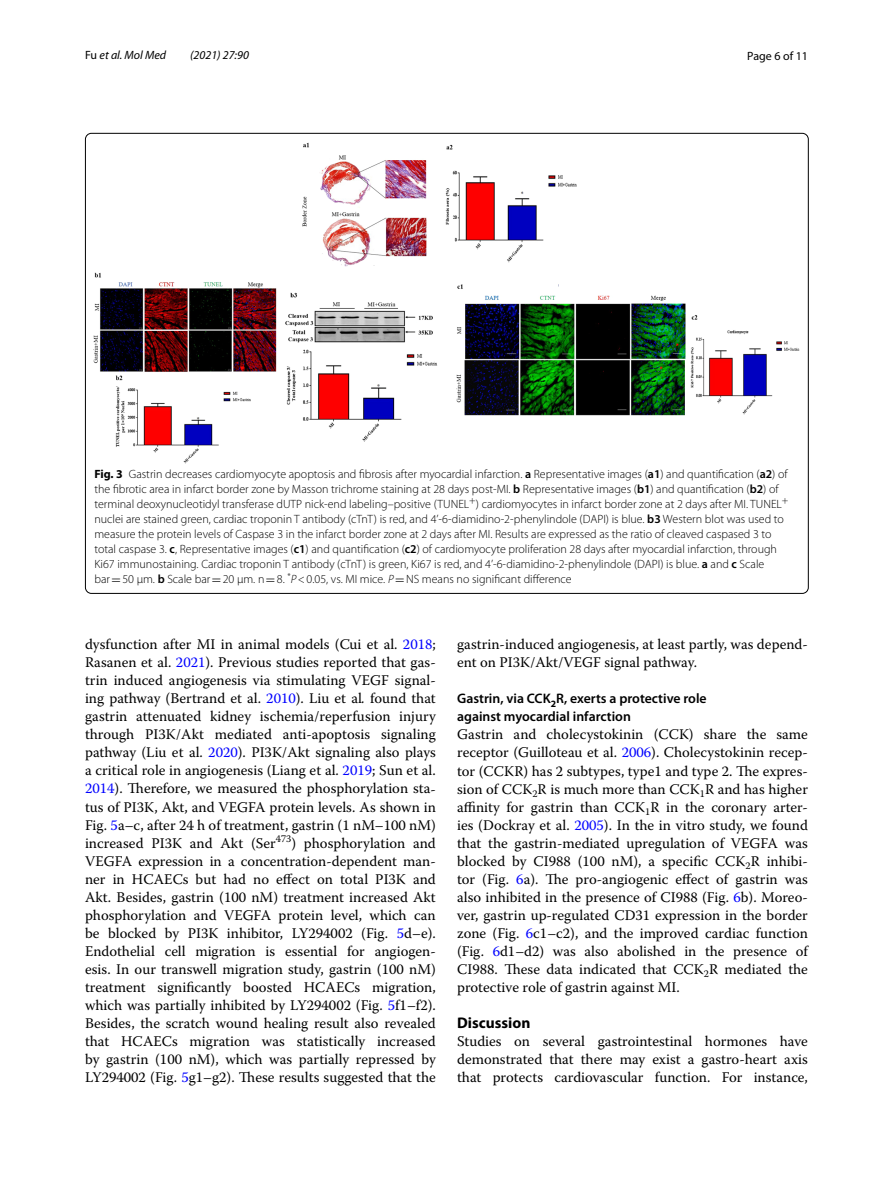
<style>
.page{position:relative;width:893px;height:1187px;background:#fff}
.page>*{position:absolute;margin:0;border:0;box-sizing:border-box;transform-origin:0 0}
.t1{font:700 15.45px "Myriad Pro";color:#000}
.t2{font:14.7px/18px "Warnock Pro";color:#000;text-align:justify}
.t3{font:600 13.8px/18px "Myriad Pro";color:#000}
.t4{font:300 12px/15px "Myriad Pro";color:#000}
.t5{font:italic 12px "Myriad Pro";color:#000}
.t6{font:12px "Myriad Pro";color:#000}
.s1{font-style:normal}
.s2{font-weight:700}
.s3{font-weight:600}
.s4{font-family:"MTSY";font-weight:400}
.s5{font-style:italic}
.s6{color:#00f}
</style>
<div class="page">
<img style="left:94px;top:142px;width:706px;height:321px">
<p class="t5" style="left:85px;top:48px;width:83px"><span class="s1">Fu</span> et al. Mol Med</p>
<p class="t5" style="left:190px;top:48px;width:60px">(2021) 27:90</p>
<p class="t6" style="left:747px;top:48px;width:62px">Page 6 of 11</p>
<p class="t4" style="left:94px;top:467px;width:696px"><span class="s2">Fig. 3</span> Gastrin decreases cardiomyocyte apoptosis and fibrosis after myocardial infarction. <span class="s3">a</span> Representative images (<span class="s3">a1</span>) and quantification (<span class="s3">a2</span>) of the fibrotic area in infarct border zone by Masson trichrome staining at 28 days post-MI. <span class="s3">b</span> Representative images (<span class="s3">b1</span>) and quantification (<span class="s3">b2</span>) of terminal deoxynucleotidyl transferase dUTP nick-end labeling–positive (TUNEL<sup>+</sup>) cardiomyocytes in infarct border zone at 2 days after MI. TUNEL<sup>+ </sup>nuclei are stained green, cardiac troponin T antibody (cTnT) is red, and 4’-6-diamidino-2-phenylindole (DAPI) is blue. <span class="s3">b3</span> Western blot was used to measure the protein levels of Caspase 3 in the infarct border zone at 2 days after MI. Results are expressed as the ratio of cleaved caspased 3 to total caspase 3. <span class="s3">c</span>, Representative images (<span class="s3">c1</span>) and quantification (<span class="s3">c2</span>) of cardiomyocyte proliferation 28 days after myocardial infarction, through Ki67 immunostaining. Cardiac troponin T antibody (cTnT) is green, Ki67 is red, and 4’-6-diamidino-2-phenylindole (DAPI) is blue. <span class="s3">a</span> and <span class="s3">c</span> Scale bar<span class="s4">=</span>50 µm. <span class="s3">b</span> Scale bar<span class="s4">=</span>20 µm. n<span class="s4">=</span>8. <sup>*</sup><span class="s5">P</span>&lt;0.05, vs. MI mice. <span class="s5">P</span><span class="s4">=</span>NS means no significant difference</p>
<p class="t2" style="left:85px;top:635px;width:352px">dysfunction after MI in animal models (Cui et al. <span class="s6">2018</span>; Rasanen et al. <span class="s6">2021</span>). Previous studies reported that gas&shy;trin induced angiogenesis via stimulating VEGF signal&shy;ing pathway (Bertrand et al. <span class="s6">2010</span>). Liu et al<span class="s5">.</span> found that gastrin attenuated kidney ischemia/reperfusion injury through PI3K/Akt mediated anti-apoptosis signaling pathway (Liu et al. <span class="s6">2020</span>). PI3K/Akt signaling also plays a critical role in angiogenesis (Liang et al. <span class="s6">2019</span>; Sun et al.<br><span class="s6">2014</span>). Therefore, we measured the phosphorylation sta&shy;tus of PI3K, Akt, and VEGFA protein levels. As shown in Fig. <span class="s6">5</span>a–c, after 24 h of treatment, gastrin (1 nM–100 nM) increased PI3K and Akt (Ser<sup>473</sup>) phosphorylation and VEGFA expression in a concentration-dependent man&shy;ner in HCAECs but had no effect on total PI3K and Akt. Besides, gastrin (100 nM) treatment increased Akt phosphorylation and VEGFA protein level, which can be blocked by PI3K inhibitor, LY294002 (Fig. <span class="s6">5</span>d–e).<br>Endothelial cell migration is essential for angiogen&shy;esis. In our transwell migration study, gastrin (100 nM) treatment significantly boosted HCAECs migration, which was partially inhibited by LY294002 (Fig. <span class="s6">5</span>f1–f2).<br>Besides, the scratch wound healing result also revealed that HCAECs migration was statistically increased by gastrin (100 nM), which was partially repressed by LY294002 (Fig. <span class="s6">5</span>g1–g2). These results suggested that the</p>
<p class="t2" style="left:457px;top:635px;width:352px">gastrin-induced angiogenesis, at least partly, was depend&shy;ent on PI3K/Akt/VEGF signal pathway.</p>
<p class="t3" style="left:457px;top:689px;width:251px">Gastrin, via CCK<sub>2</sub>R, exerts a protective role against myocardial infarction</p>
<p class="t2" style="left:457px;top:725px;width:352px">Gastrin and cholecystokinin (CCK) share the same receptor (Guilloteau et al. <span class="s6">2006</span>). Cholecystokinin recep&shy;tor (CCKR) has 2 subtypes, type1 and type 2. The expres&shy;sion of CCK<sub>2</sub>R is much more than CCK<sub>1</sub>R and has higher affinity for gastrin than CCK<sub>1</sub>R in the coronary arter&shy;ies (Dockray et al. <span class="s6">2005</span>). In the in vitro study, we found that the gastrin-mediated upregulation of VEGFA was blocked by CI988 (100 nM), a specific CCK<sub>2</sub>R inhibi&shy;tor (Fig. <span class="s6">6</span>a). The pro-angiogenic effect of gastrin was also inhibited in the presence of CI988 (Fig. <span class="s6">6</span>b). Moreo&shy;ver, gastrin up-regulated CD31 expression in the border zone (Fig. <span class="s6">6</span>c1–c2), and the improved cardiac function (Fig. <span class="s6">6</span>d1–d2) was also abolished in the presence of CI988. These data indicated that CCK<sub>2</sub>R mediated the protective role of gastrin against MI.</p>
<p class="t1" style="left:457px;top:1012px;width:75px">Discussion</p>
<p class="t2" style="left:457px;top:1031px;width:352px">Studies on several gastrointestinal hormones have demonstrated that there may exist a gastro-heart axis that protects cardiovascular function. For instance,</p>
</div>
